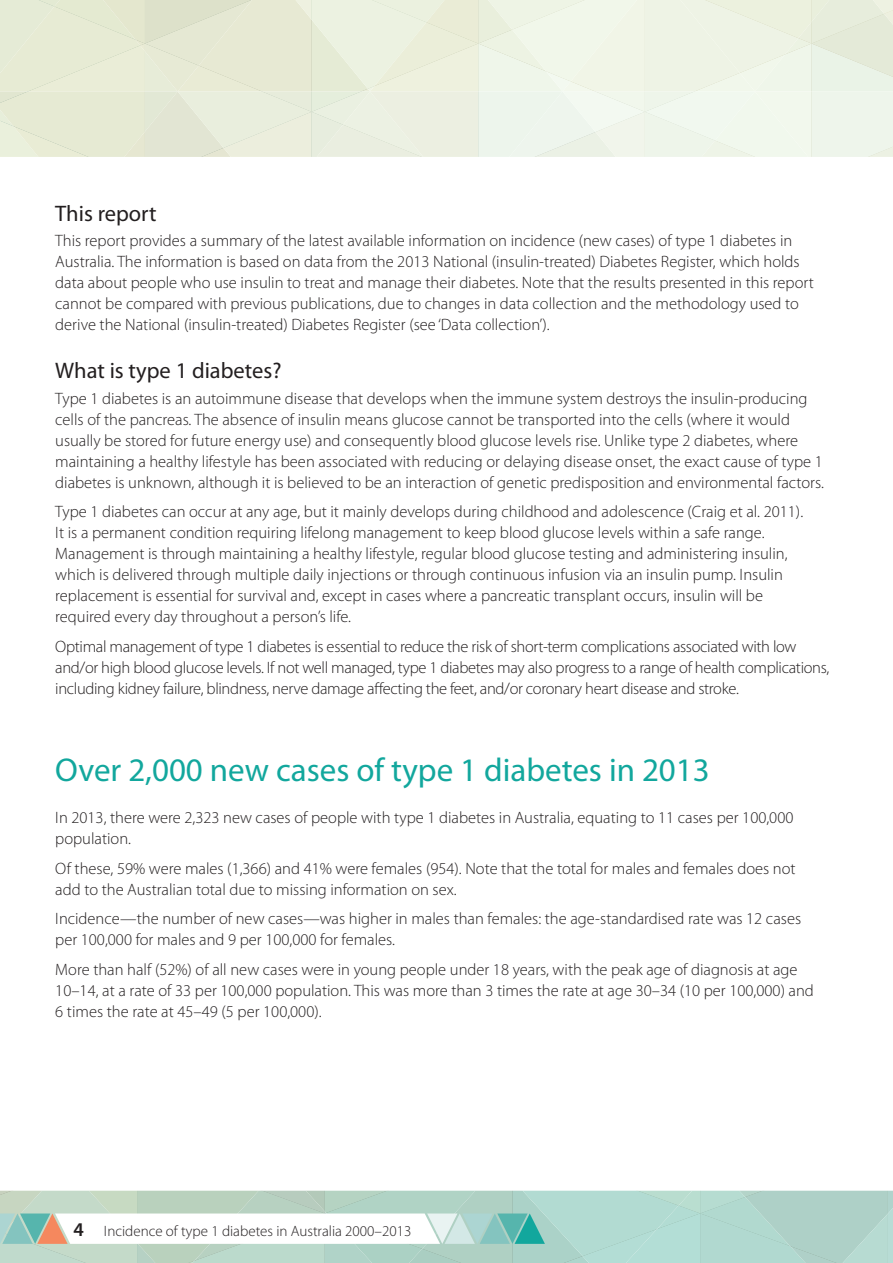
<style>
.page{position:relative;width:893px;height:1263px;background:#fff}
.page>*{position:absolute;margin:0;border:0;box-sizing:border-box;transform-origin:0 0}
.t1{font:33px "Myriad Pro";color:#12a79d}
.t2{font:22.5px "Myriad Pro";color:#231f20}
.t3{font:300 16.5px/21px "Myriad Pro";color:#231f20}
.t4{font:300 16.5px/21px "Myriad Pro";letter-spacing:-.02em;color:#231f20}
.t5{font:300 15px "Myriad Pro";color:#231f20}
.s1{font-weight:600;font-size:19.5px}
</style>
<div class="page">
<svg style="left:0;top:1191px;width:893px;height:72px"></svg>
<svg style="left:0;top:0;width:893px;height:157px;background:#eaefdf"></svg>
<p class="t2" style="left:55px;top:200px;width:103px">This report</p>
<p class="t3" style="left:55px;top:230px;width:760px">This report provides a summary of the latest available information on incidence (new cases) of type 1 diabetes in Australia. The information is based on data from the 2013 National (insulin-treated) Diabetes Register, which holds data about people who use insulin to treat and manage their diabetes. Note that the results presented in this report cannot be compared with previous publications, due to changes in data collection and the methodology used to derive the National (insulin-treated) Diabetes Register (see ‘Data collection’).</p>
<p class="t2" style="left:55px;top:357px;width:228px">What is type 1 diabetes?</p>
<p class="t3" style="left:55px;top:387px;width:770px">Type 1 diabetes is an autoimmune disease that develops when the immune system destroys the insulin-producing cells of the pancreas. The absence of insulin means glucose cannot be transported into the cells (where it would usually be stored for future energy use) and consequently blood glucose levels rise. Unlike type 2 diabetes, where maintaining a healthy lifestyle has been associated with reducing or delaying disease onset, the exact cause of type 1 diabetes is unknown, although it is believed to be an interaction of genetic predisposition and environmental factors.</p>
<p class="t3" style="left:55px;top:501px;width:749px">Type 1 diabetes can occur at any age, but it mainly develops during childhood and adolescence (Craig et al. 2011).<br>It is a permanent condition requiring lifelong management to keep blood glucose levels within a safe range.<br>Management is through maintaining a healthy lifestyle, regular blood glucose testing and administering insulin, which is delivered through multiple daily injections or through continuous infusion via an insulin pump. Insulin replacement is essential for survival and, except in cases where a pancreatic transplant occurs, insulin will be required every day throughout a person’s life.</p>
<p class="t4" style="left:55px;top:635px;width:775px">Optimal management of type 1 diabetes is essential to reduce the risk of short-term complications associated with low and/or high blood glucose levels. If not well managed, type 1 diabetes may also progress to a range of health complications, including kidney failure, blindness, nerve damage affecting the feet, and/or coronary heart disease and stroke.</p>
<p class="t1" style="left:55px;top:749px;width:656px">Over 2,000 new cases of type 1 diabetes in 2013</p>
<p class="t3" style="left:55px;top:807px;width:740px">In 2013, there were 2,323 new cases of people with type 1 diabetes in Australia, equating to 11 cases per 100,000 population.</p>
<p class="t3" style="left:55px;top:857px;width:742px">Of these, 59% were males (1,366) and 41% were females (954). Note that the total for males and females does not add to the Australian total due to missing information on sex.</p>
<p class="t3" style="left:55px;top:908px;width:747px">Incidence—the number of new cases—was higher in males than females: the age-standardised rate was 12 cases per 100,000 for males and 9 per 100,000 for females.</p>
<p class="t3" style="left:55px;top:958px;width:760px">More than half (52%) of all new cases were in young people under 18 years, with the peak age of diagnosis at age<br>10–14, at a rate of 33 per 100,000 population. This was more than 3 times the rate at age 30–34 (10 per 100,000) and<br>6 times the rate at 45–49 (5 per 100,000).</p>
<p class="t5" style="left:73px;top:1222px;width:339px"><span class="s1">4</span> Incidence of type 1 diabetes in Australia 2000–2013</p>
</div>
